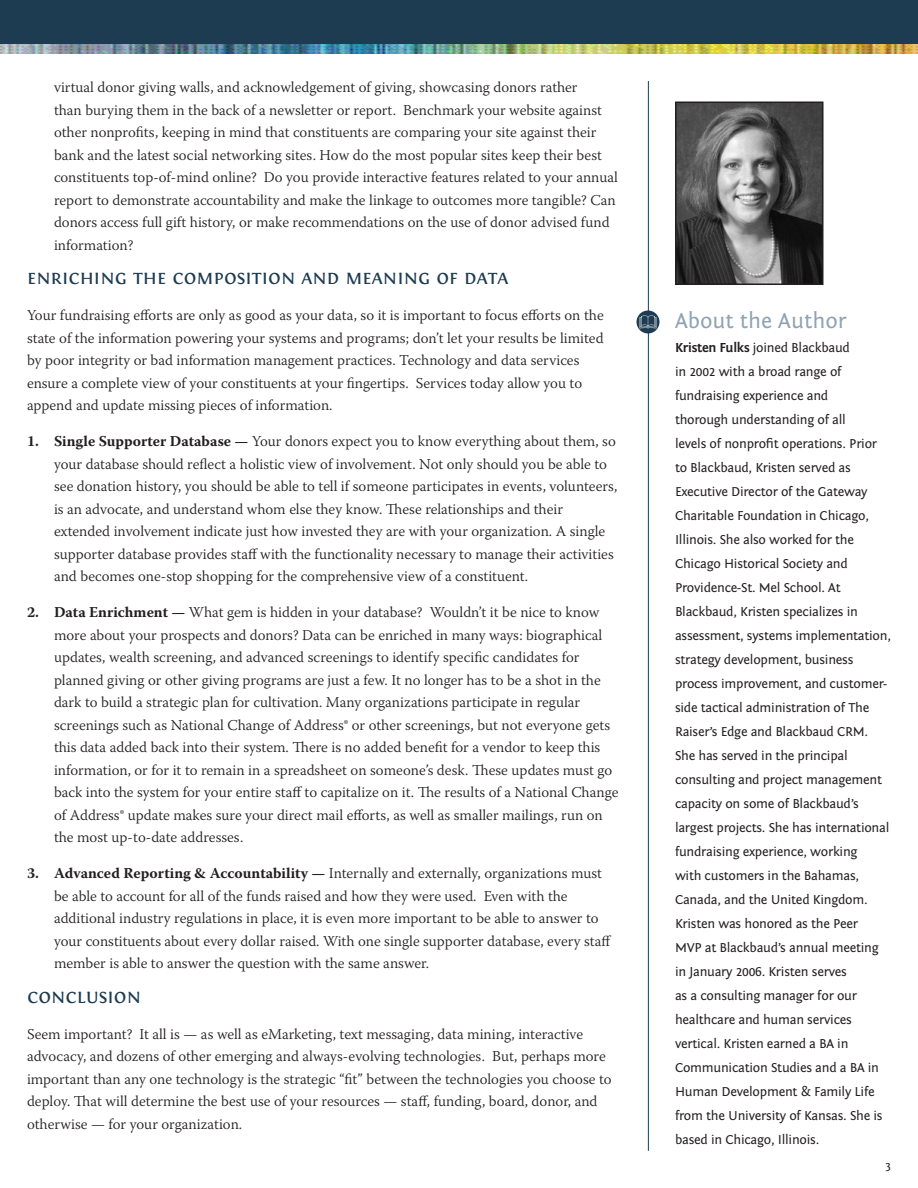
<style>
.page{position:relative;width:918px;height:1188px;background:#fff}
.page>*{position:absolute;margin:0;border:0;box-sizing:border-box;transform-origin:0 0}
.Sidebar_Header{font:22.5px "Fontin Sans";color:#8fa3b3}
.Body_Head{font:21px "Fontin Small Caps";color:#1d3b51}
.Body_Text{font:300 15px/22.5px "Warnock Pro";color:#231f20}
.Sidebar_Text{font:13.5px/24px "Fontin Sans";letter-spacing:-.02em;color:#231f20}
.t1{font:12px "Fontin Sans";color:#231f20}
.s1{font-weight:700}
</style>
<div class="page">
<hr style="left:648px;top:81px;width:1px;height:1070px;background:#1d3b51">
<img style="left:0;top:44px;width:918px;height:10px">
<div style="left:0;top:0;width:918px;height:44px;background:#1d3b51"></div>
<svg style="left:637px;top:311px;width:22px;height:22px"></svg>
<svg style="left:639px;top:316px;width:18px;height:12px"></svg>
<img style="left:678px;top:105px;width:142px;height:177px">
<div style="left:675px;top:102px;width:148px;height:183px;border:2px solid #231f20"></div>
<p class="Body_Text" style="left:54px;top:76px;width:565px">virtual donor giving walls, and acknowledgement of giving, showcasing donors rather<br>than burying them in the back of a newsletter or report. Benchmark your website against other nonprofits, keeping in mind that constituents are comparing your site against their bank and the latest social networking sites. How do the most popular sites keep their best constituents top-of-mind online? Do you provide interactive features related to your annual report to demonstrate accountability and make the linkage to outcomes more tangible? Can donors access full gift history, or make recommendations on the use of donor advised fund information?</p>
<p class="Body_Head" style="left:27px;top:265px;width:483px">enriching the composition and meaning of data</p>
<p class="Body_Text" style="left:27px;top:304px;width:578px">Your fundraising efforts are only as good as your data, so it is important to focus efforts on the state of the information powering your systems and programs; don’t let your results be limited by poor integrity or bad information management practices. Technology and data services ensure a complete view of your constituents at your fingertips. Services today allow you to append and update missing pieces of information.</p>
<p class="Body_Text" style="left:54px;top:430px;width:565px;text-indent:-27px"><span class="s1">1. Single Supporter Database —</span> Your donors expect you to know everything about them, so your database should reflect a holistic view of involvement. Not only should you be able to see donation history, you should be able to tell if someone participates in events, volunteers, is an advocate, and understand whom else they know. These relationships and their extended involvement indicate just how invested they are with your organization. A single supporter database provides staff with the functionality necessary to manage their activities and becomes one-stop shopping for the comprehensive view of a constituent.</p>
<p class="Body_Text" style="left:54px;top:601px;width:566px;text-indent:-27px"><span class="s1">2. Data Enrichment —</span> What gem is hidden in your database? Wouldn’t it be nice to know more about your prospects and donors? Data can be enriched in many ways: biographical updates, wealth screening, and advanced screenings to identify specific candidates for planned giving or other giving programs are just a few. It no longer has to be a shot in the dark to build a strategic plan for cultivation. Many organizations participate in regular screenings such as National Change of Address® or other screenings, but not everyone gets this data added back into their system. There is no added benefit for a vendor to keep this information, or for it to remain in a spreadsheet on someone’s desk. These updates must go back into the system for your entire staff to capitalize on it. The results of a National Change of Address® update makes sure your direct mail efforts, as well as smaller mailings, run on the most up-to-date addresses.</p>
<p class="Body_Text" style="left:54px;top:862px;width:559px;text-indent:-27px"><span class="s1">3. Advanced Reporting &amp; Accountability —</span> Internally and externally, organizations must be able to account for all of the funds raised and how they were used. Even with the additional industry regulations in place, it is even more important to be able to answer to your constituents about every dollar raised. With one single supporter database, every staff member is able to answer the question with the same answer.</p>
<p class="Body_Head" style="left:27px;top:984px;width:116px">conclusion</p>
<p class="Body_Text" style="left:27px;top:1022px;width:586px">Seem important? It all is — as well as eMarketing, text messaging, data mining, interactive advocacy, and dozens of other emerging and always-evolving technologies. But, perhaps more important than any one technology is the strategic “fit” between the technologies you choose to deploy. That will determine the best use of your resources — staff, funding, board, donor, and otherwise — for your organization.</p>
<p class="Sidebar_Header" style="left:675px;top:308px;width:173px">About the Author</p>
<p class="Sidebar_Text" style="left:675px;top:335px;width:218px"><span class="s1">Kristen Fulks</span> joined Blackbaud<br>in 2002 with a broad range of fundraising experience and<br>thorough understanding of all<br>levels of nonprofit operations. Prior to Blackbaud, Kristen served as Executive Director of the Gateway Charitable Foundation in Chicago, Illinois. She also worked for the Chicago Historical Society and Providence-St. Mel School. At Blackbaud, Kristen specializes in assessment, systems implementation, strategy development, business process improvement, and customer&shy;side tactical administration of The Raiser’s Edge and Blackbaud CRM.<br>She has served in the principal consulting and project management capacity on some of Blackbaud’s largest projects. She has international fundraising experience, working<br>with customers in the Bahamas, Canada, and the United Kingdom.<br>Kristen was honored as the Peer<br>MVP at Blackbaud’s annual meeting in January 2006. Kristen serves<br>as a consulting manager for our healthcare and human services vertical. Kristen earned a BA in Communication Studies and a BA in Human Development &amp; Family Life from the University of Kansas. She is based in Chicago, Illinois.</p>
<p class="t1" style="left:885px;top:1160px;width:7px">3</p>
</div>
